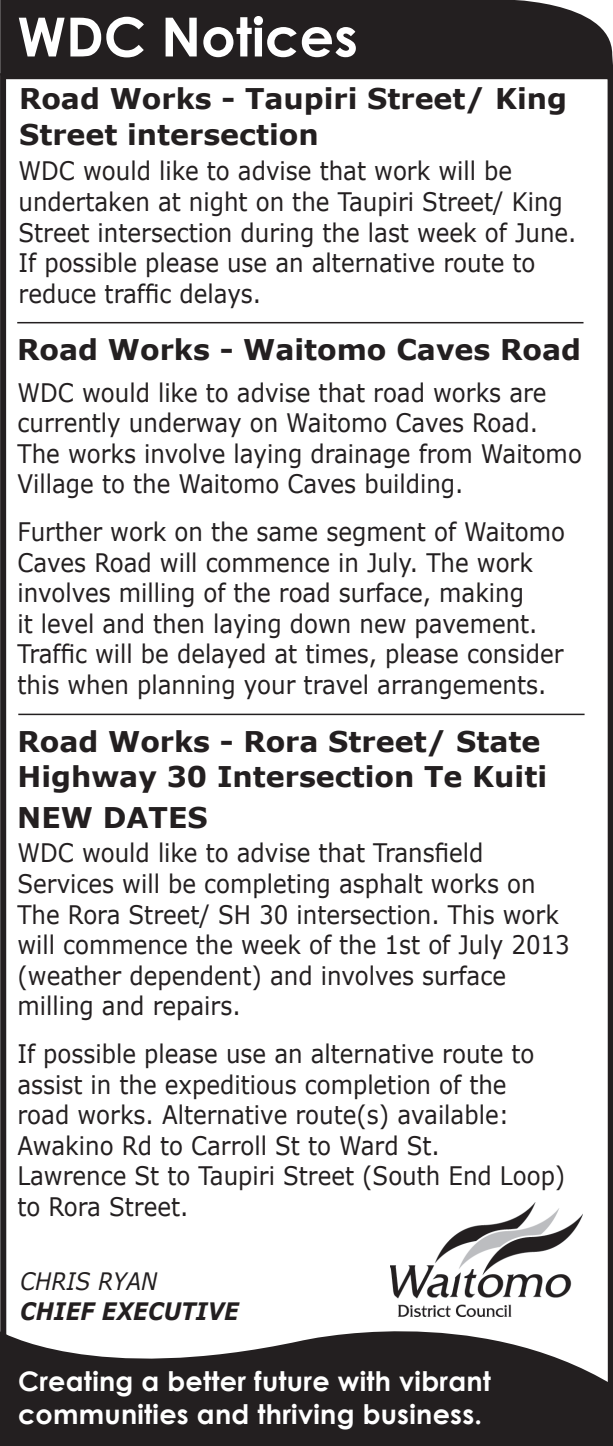
<style>
.page{position:relative;width:613px;height:1446px;background:#fff}
.page>*{position:absolute;margin:0;border:0;box-sizing:border-box;transform-origin:0 0}
.t1{font:700 54px "Century Gothic";color:#fff}
.t2{font:700 28.5px/36px "Verdana";color:#231f20}
.t3{font:700 27px/32.4px "Century Gothic";letter-spacing:.01em;color:#fff}
.t4{font:25.5px/30.6px "Verdana";color:#231f20;scale:.9 1}
.t5{font:italic 700 24px "Verdana";color:#231f20;scale:.9 1}
.t6{font:italic 24px "Verdana";color:#231f20;scale:.9 1}
</style>
<div class="page">
<div style="left:0;top:73px;width:612px;height:1373px;border:6px solid #231f20"></div>
<div style="left:0;top:0;width:612px;height:75px;background:#231f20"></div>
<img style="left:390px;top:1202px;width:192px;height:97px">
<svg style="left:0;top:1300px;width:612px;height:146px;fill:#231f20"></svg>
<hr style="left:18px;top:713px;width:566px;height:2px;background:#231f20">
<hr style="left:17px;top:322px;width:566px;height:1px;background:#231f20">
<h1 class="t1" style="left:17px;top:-4px;width:342px">WDC Notices</h1>
<p class="t2" style="left:19px;top:80px;width:549px">Road Works - Taupiri Street/ King<br>Street intersection</p>
<p class="t4" style="left:19px;top:155px;width:621px">WDC would like to advise that work will be undertaken at night on the Taupiri Street/ King Street intersection during the last week of June.<br>If possible please use an alternative route to reduce traffic delays.</p>
<p class="t2" style="left:17px;top:330px;width:565px">Road Works - Waitomo Caves Road</p>
<p class="t4" style="left:18px;top:376px;width:628px">WDC would like to advise that road works are currently underway on Waitomo Caves Road.<br>The works involve laying drainage from Waitomo Village to the Waitomo Caves building.</p>
<p class="t4" style="left:18px;top:516px;width:609px">Further work on the same segment of Waitomo Caves Road will commence in July. The work involves milling of the road surface, making<br>it level and then laying down new pavement.<br>Traffic will be delayed at times, please consider this when planning your travel arrangements.</p>
<p class="t2" style="left:17px;top:724px;width:531px;line-height:34.2px">Road Works - Rora Street/ State<br>Highway 30 Intersection Te Kuiti</p>
<p class="t2" style="left:17px;top:798px;width:192px">NEW DATES</p>
<p class="t4" style="left:17px;top:837px;width:615px">WDC would like to advise that Transfield Services will be completing asphalt works on The Rora Street/ SH 30 intersection. This work will commence the week of the 1st of July 2013 (weather dependent) and involves surface milling and repairs.</p>
<p class="t4" style="left:17px;top:1037px;width:610px">If possible please use an alternative route to assist in the expeditious completion of the<br>road works. Alternative route(s) available:<br>Awakino Rd to Carroll St to Ward St.<br>Lawrence St to Taupiri Street (South End Loop) to Rora Street.</p>
<p class="t6" style="left:20px;top:1266px;width:154px">CHRIS RYAN</p>
<p class="t5" style="left:20px;top:1296px;width:244px">CHIEF EXECUTIVE</p>
<p class="t3" style="left:18px;top:1364px;width:474px">Creating a better future with vibrant communities and thriving business.</p>
</div>
